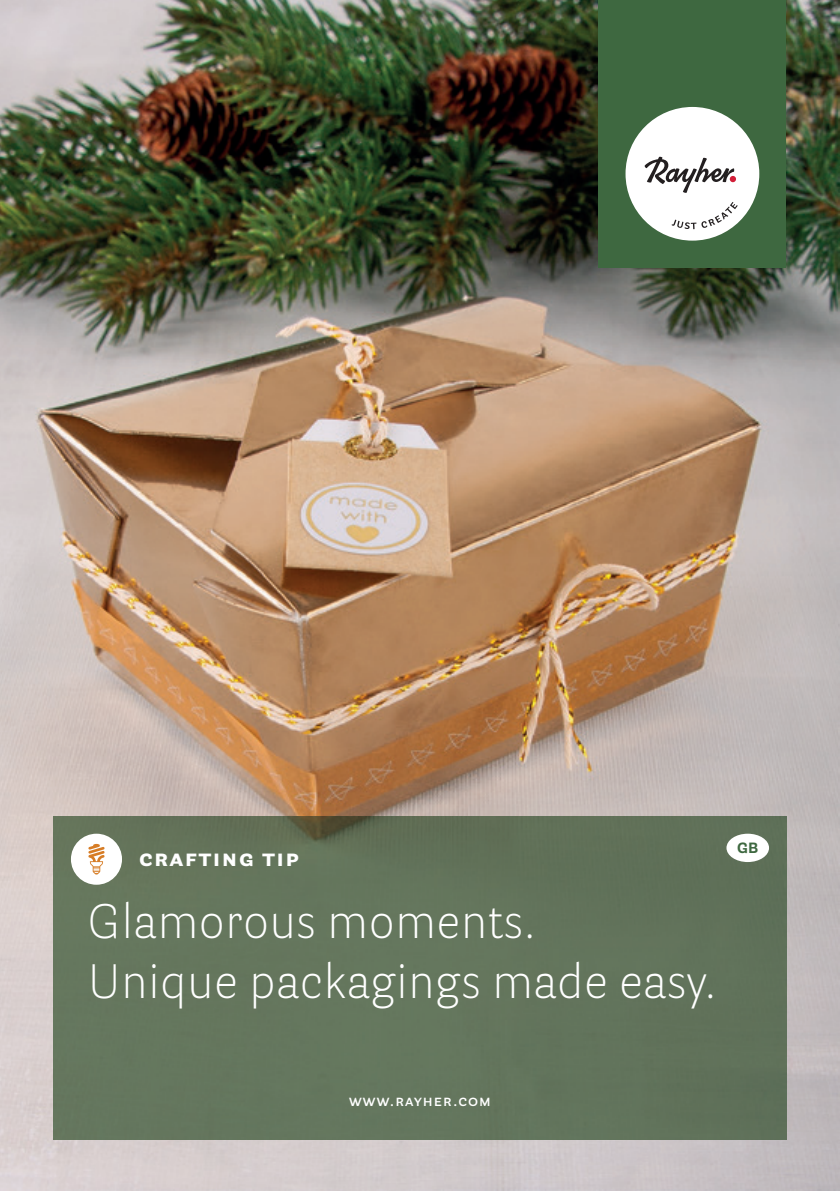
<style>
.page{position:relative;width:840px;height:1191px;background:#fff}
.page>*{position:absolute;margin:0;border:0;box-sizing:border-box;transform-origin:0 0}
.t1{font:300 48px/60px "Parry Grotesque Pro";letter-spacing:.005em;color:#fff}
.t2{font:700 24px "Parry Grotesque Pro";letter-spacing:.065em;color:#fff}
.t3{font:600 16px "Parry Grotesque Pro";letter-spacing:.065em;color:#fff}
.t4{font:700 14.8px "Parry Grotesque Pro";color:#3e6840}
</style>
<div class="page">
<img style="left:0;top:0;width:839px;height:1191px">
<div style="left:54px;top:816px;width:731px;height:324px;background:#64755c"></div>
<div style="left:598px;top:0;width:187px;height:267px;background:#3e6840"></div>
<div style="left:625px;top:107px;width:133px;height:134px;background:#fff;border-radius:50%"></div>
<svg style="left:671px;top:202px;width:66px;height:27px"></svg>
<svg style="left:644px;top:156px;width:91px;height:37px"></svg>
<div style="left:71px;top:833px;width:51px;height:51px;background:#fff;border-radius:50%"></div>
<svg style="left:88px;top:844px;width:17px;height:30px"></svg>
<div style="left:726px;top:833px;width:42px;height:29px;background:#fff;border-radius:50%"></div>
<p class="t2" style="left:139px;top:840px;width:161px">craFTING TIP</p>
<p class="t1" style="left:88px;top:891px;width:629px">Glamorous moments.<br>Unique packagings made easy.</p>
<p class="t4" style="left:736px;top:837px;width:23px">GB</p>
<p class="t3" style="left:349px;top:1089px;width:143px">WWW.rAyHer.com</p>
</div>
